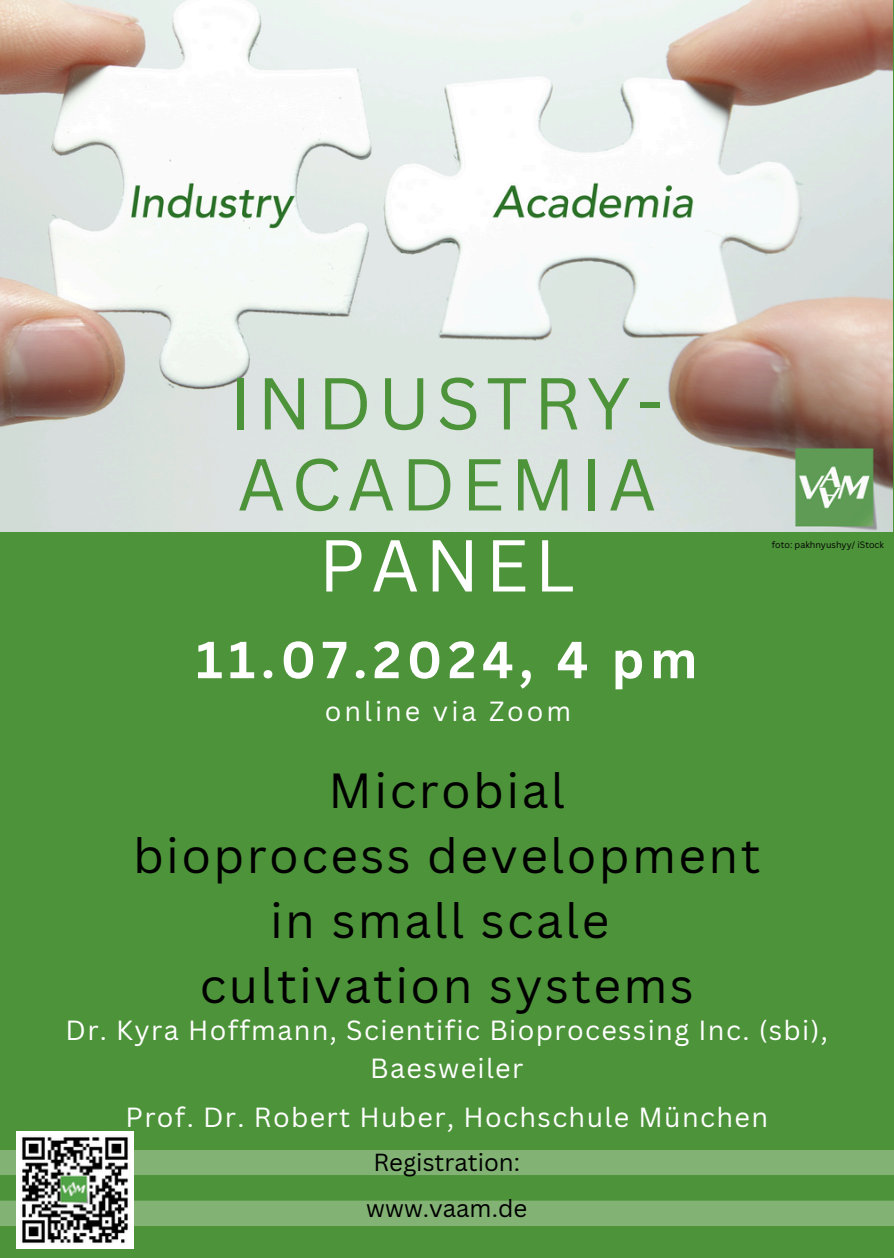
<style>
.page{position:relative;width:894px;height:1258px;background:#fff}
.page>*{position:absolute;margin:0;border:0;box-sizing:border-box;transform-origin:0 0}
.t1{font:71.7px/81px "Canva Sans";letter-spacing:.08em;color:#4d933a;text-align:center}
.t2{font:700 51px "Canva Sans";letter-spacing:.11em;color:#fff}
.t3{font:48px/65.4px "Canva Sans";letter-spacing:.05em;color:#000;text-align:center}
.t4{font:27px/37.2px "Canva Sans";letter-spacing:.05em;color:#fff;text-align:center}
.t5{font:27px "Canva Sans";letter-spacing:.11em;color:#fff}
.t6{font:24px "Canva Sans";color:#000}
.t7{font:9px "Canva Sans";color:#020202}
.s1{color:#fff}
</style>
<div class="page">
<div style="left:0;top:0;width:893px;height:1258px;background:#4d933a"></div>
<img style="left:0;top:0;width:892px;height:531px">
<svg style="left:0;top:1149px;width:893px;height:77px;fill:#82b374"></svg>
<img style="left:16px;top:1131px;width:117px;height:117px">
<p class="t1" style="left:230px;top:361px;width:435px">INDUSTRY-<br>ACADEMIA<br><span class="s1">PANEL</span></p>
<h2 class="t2" style="left:196px;top:624px;width:502px">11.07.2024, 4 pm</h2>
<h2 class="t5" style="left:325px;top:692px;width:248px">online via Zoom</h2>
<h3 class="t7" style="left:771px;top:539px;width:114px">foto: pakhnyushyy/ iStock</h3>
<h2 class="t3" style="left:133px;top:756px;width:628px">Microbial<br>bioprocess development in small scale<br>cultivation systems</h2>
<h3 class="t4" style="left:65px;top:1011px;width:763px">Dr. Kyra Hoffmann, Scientific Bioprocessing Inc. (sbi),<br>Baesweiler</h3>
<p class="t4" style="left:125px;top:1097px;width:644px">Prof. Dr. Robert Huber, Hochschule München</p>
<h4 class="t6" style="left:373px;top:1145px;width:148px">Registration:</h4>
<h4 class="t6" style="left:366px;top:1191px;width:162px">www.vaam.de</h4>
</div>
